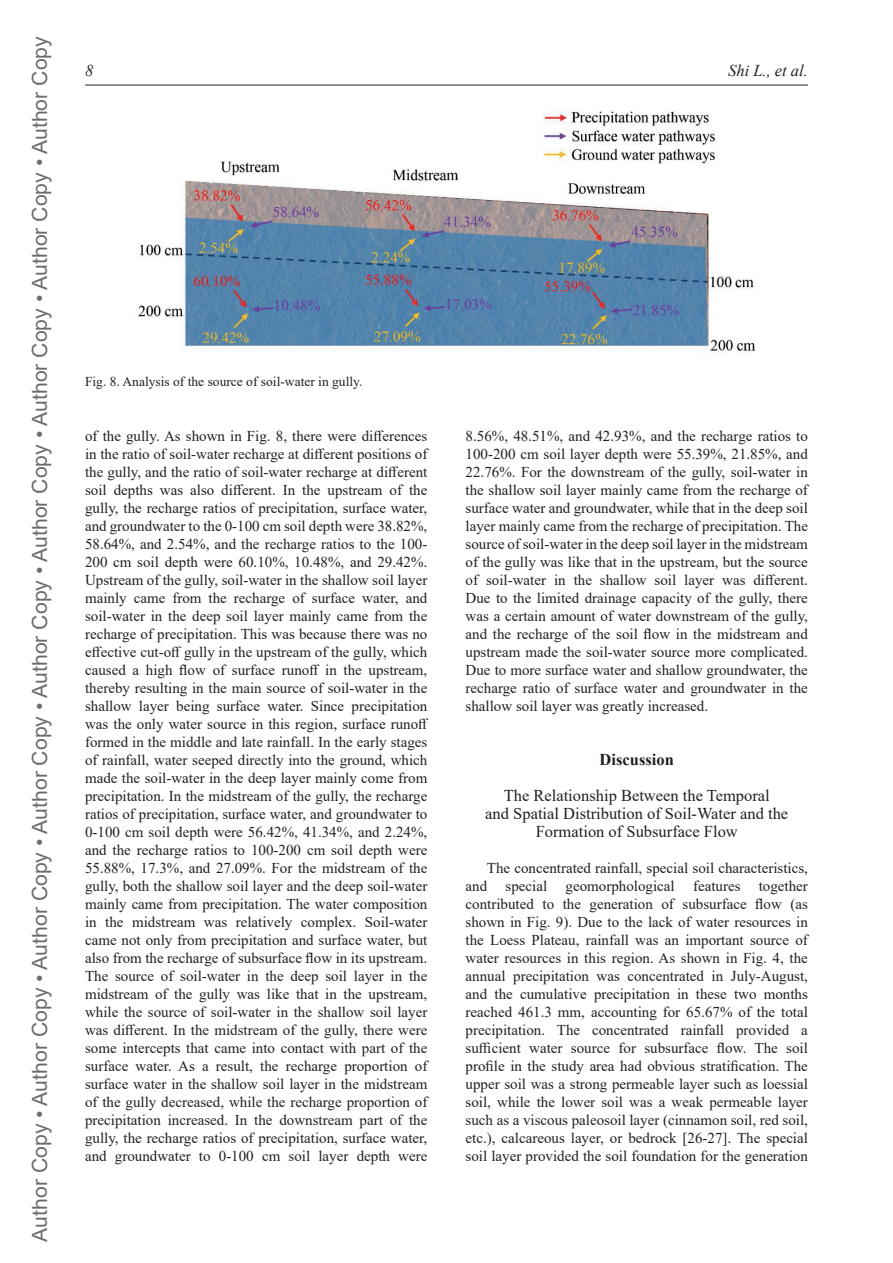
<style>
.page{position:relative;width:893px;height:1263px;background:#fff}
.page>*{position:absolute;margin:0;border:0;box-sizing:border-box;transform-origin:0 0}
.t1{font:21px "Arial";color:#6c6d70}
.t2{font:16.5px/18px "Times New Roman";color:#231f20;text-align:center}
.t3{font:italic 16.5px "Times New Roman";color:#231f20}
.t4{font:700 16.5px "Times New Roman";color:#231f20}
.t5{font:15px/18px "Times New Roman";color:#231f20;text-align:justify}
.t6{font:13.5px "Times New Roman";color:#231f20}
</style>
<div class="page">
<hr style="left:85px;top:85px;width:723px;height:1px;background:#231f20">
<img style="left:138px;top:109px;width:618px;height:243px">
<h1 class="t1" style="left:25px;top:1242px;width:1207px;rotate:-90deg">Author Copy • Author Copy • Author Copy • Author Copy • Author Copy • Author Copy • Author Copy • Author Copy • Author Copy</h1>
<p class="t3" style="left:85px;top:59px;width:10px">8</p>
<p class="t3" style="left:728px;top:59px;width:81px">Shi L., et al.</p>
<p class="t6" style="left:85px;top:372px;width:279px">Fig. 8. Analysis of the source of soil-water in gully.</p>
<p class="t5" style="left:85px;top:426px;width:345px">of the gully. As shown in Fig. 8, there were differences in the ratio of soil-water recharge at different positions of the gully, and the ratio of soil-water recharge at different soil depths was also different. In the upstream of the gully, the recharge ratios of precipitation, surface water, and groundwater to the 0-100 cm soil depth were 38.82%, 58.64%, and 2.54%, and the recharge ratios to the 100- 200 cm soil depth were 60.10%, 10.48%, and 29.42%.<br>Upstream of the gully, soil-water in the shallow soil layer mainly came from the recharge of surface water, and soil-water in the deep soil layer mainly came from the recharge of precipitation. This was because there was no effective cut-off gully in the upstream of the gully, which caused a high flow of surface runoff in the upstream, thereby resulting in the main source of soil-water in the shallow layer being surface water. Since precipitation was the only water source in this region, surface runoff formed in the middle and late rainfall. In the early stages of rainfall, water seeped directly into the ground, which made the soil-water in the deep layer mainly come from precipitation. In the midstream of the gully, the recharge ratios of precipitation, surface water, and groundwater to 0-100 cm soil depth were 56.42%, 41.34%, and 2.24%, and the recharge ratios to 100-200 cm soil depth were 55.88%, 17.3%, and 27.09%. For the midstream of the gully, both the shallow soil layer and the deep soil-water mainly came from precipitation. The water composition in the midstream was relatively complex. Soil-water came not only from precipitation and surface water, but also from the recharge of subsurface flow in its upstream.<br>The source of soil-water in the deep soil layer in the midstream of the gully was like that in the upstream, while the source of soil-water in the shallow soil layer was different. In the midstream of the gully, there were some intercepts that came into contact with part of the surface water. As a result, the recharge proportion of surface water in the shallow soil layer in the midstream of the gully decreased, while the recharge proportion of precipitation increased. In the downstream part of the gully, the recharge ratios of precipitation, surface water, and groundwater to 0-100 cm soil layer depth were</p>
<p class="t5" style="left:466px;top:426px;width:344px">8.56%, 48.51%, and 42.93%, and the recharge ratios to 100-200 cm soil layer depth were 55.39%, 21.85%, and 22.76%. For the downstream of the gully, soil-water in the shallow soil layer mainly came from the recharge of surface water and groundwater, while that in the deep soil layer mainly came from the recharge of precipitation. The source of soil-water in the deep soil layer in the midstream of the gully was like that in the upstream, but the source of soil-water in the shallow soil layer was different.<br>Due to the limited drainage capacity of the gully, there was a certain amount of water downstream of the gully, and the recharge of the soil flow in the midstream and upstream made the soil-water source more complicated.<br>Due to more surface water and shallow groundwater, the recharge ratio of surface water and groundwater in the shallow soil layer was greatly increased.</p>
<p class="t4" style="left:600px;top:747px;width:76px">Discussion</p>
<p class="t2" style="left:485px;top:786px;width:304px">The Relationship Between the Temporal<br>and Spatial Distribution of Soil-Water and the<br>Formation of Subsurface Flow</p>
<p class="t5" style="left:466px;top:858px;width:344px;text-indent:21px">The concentrated rainfall, special soil characteristics, and special geomorphological features together contributed to the generation of subsurface flow (as shown in Fig. 9). Due to the lack of water resources in the Loess Plateau, rainfall was an important source of water resources in this region. As shown in Fig. 4, the annual precipitation was concentrated in July-August, and the cumulative precipitation in these two months reached 461.3 mm, accounting for 65.67% of the total precipitation. The concentrated rainfall provided a sufficient water source for subsurface flow. The soil profile in the study area had obvious stratification. The upper soil was a strong permeable layer such as loessial soil, while the lower soil was a weak permeable layer such as a viscous paleosoil layer (cinnamon soil, red soil, etc.), calcareous layer, or bedrock [26-27]. The special soil layer provided the soil foundation for the generation</p>
</div>
